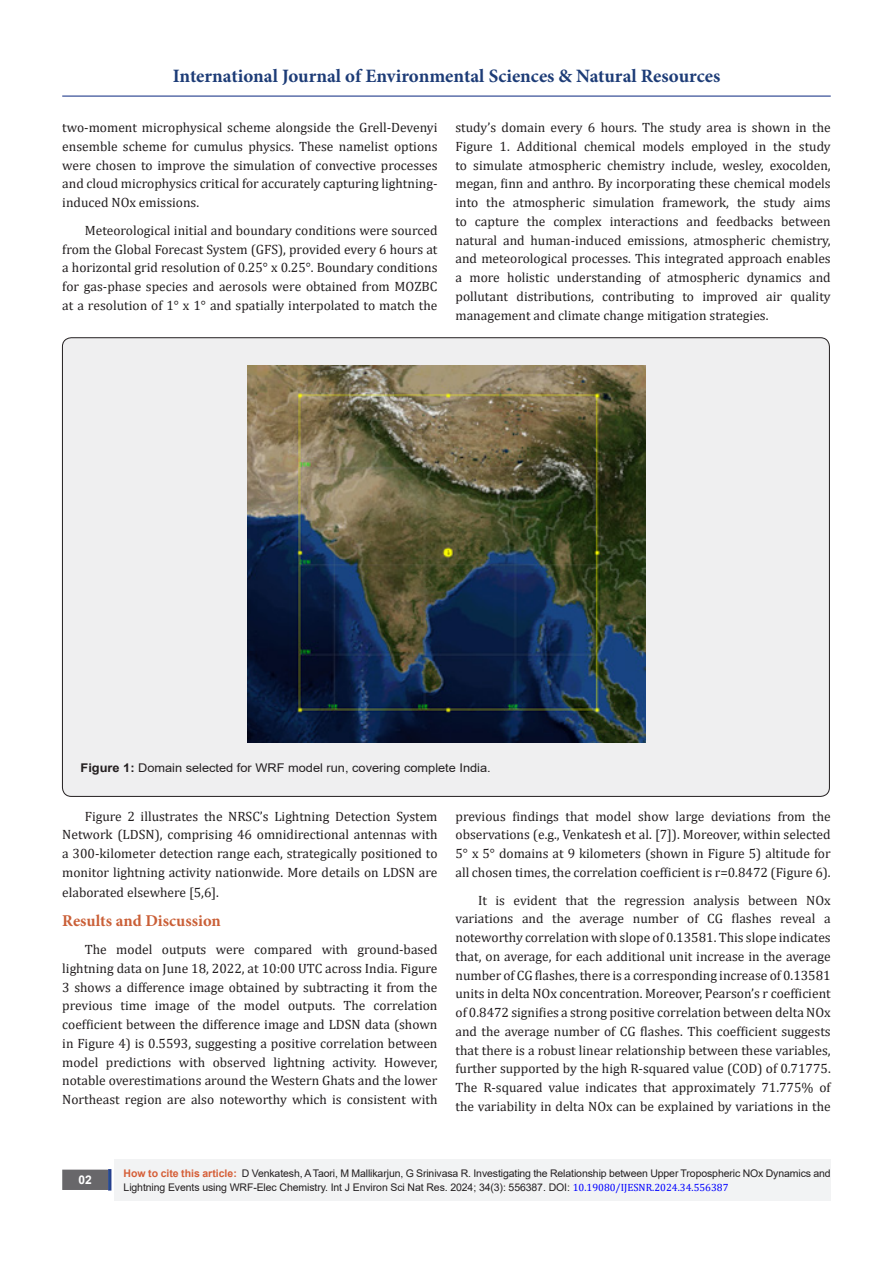
<style>
.page{position:relative;width:893px;height:1263px;background:#fff}
.page>*{position:absolute;margin:0;border:0;box-sizing:border-box;transform-origin:0 0}
.t1{font:700 18.9px "Minion Pro";color:#1d3c77}
.Body_Text{font:700 16.5px "Minion Pro";color:#ca5f37}
.t2{font:13.5px/18.8px "Cambria";color:#231f20;text-align:justify}
.t3{font:12px "Arial";color:#231f20;scale:1.07 1}
.t4{font:700 12px "Arial";color:#fff}
.t5{font:10.5px/13.5px "Arial";letter-spacing:-.01em;color:#231f20}
.s1{font-weight:700}
.s2{font-weight:700;color:#d55e37}
.s3{font-family:"Cambria";color:#00f}
</style>
<div class="page">
<div style="left:115px;top:1160px;width:716px;height:41px;background:#f2f3f4"></div>
<div style="left:63px;top:1170px;width:44px;height:19px;background:#68676a"></div>
<div style="left:62px;top:1169px;width:46px;height:21px;border:2px solid #68676a"></div>
<div style="left:108px;top:1169px;width:3px;height:21px;background:#1c6d90;border:2px solid #253f8e"></div>
<hr style="left:62px;top:96px;width:769px;height:1px;background:#253f8e">
<div style="left:62px;top:338px;width:767px;height:458px;background:#efeff0;border-radius:9px"></div>
<img style="left:247px;top:366px;width:399px;height:376px">
<h1 class="t1" style="left:173px;top:63px;width:549px">International Journal of Environmental Sciences &amp; Natural Resources</h1>
<p class="t2" style="left:62px;top:118px;width:377px">two-moment microphysical scheme alongside the Grell-Devenyi ensemble scheme for cumulus physics. These namelist options were chosen to improve the simulation of convective processes and cloud microphysics critical for accurately capturing lightning&shy;induced NOx emissions.</p>
<p class="t2" style="left:62px;top:221px;width:377px;text-indent:22px">Meteorological initial and boundary conditions were sourced from the Global Forecast System (GFS), provided every 6 hours at a horizontal grid resolution of 0.25° x 0.25°. Boundary conditions for gas-phase species and aerosols were obtained from MOZBC at a resolution of 1° x 1° and spatially interpolated to match the</p>
<p class="t2" style="left:455px;top:118px;width:377px">study’s domain every 6 hours. The study area is shown in the Figure 1. Additional chemical models employed in the study to simulate atmospheric chemistry include, wesley, exocolden, megan, finn and anthro. By incorporating these chemical models into the atmospheric simulation framework, the study aims to capture the complex interactions and feedbacks between natural and human-induced emissions, atmospheric chemistry, and meteorological processes. This integrated approach enables a more holistic understanding of atmospheric dynamics and pollutant distributions, contributing to improved air quality management and climate change mitigation strategies.</p>
<p class="t3" style="left:81px;top:759px;width:385px"><span class="s1">Figure 1:</span> Domain selected for WRF model run, covering complete India.</p>
<p class="t2" style="left:62px;top:806px;width:377px;text-indent:22px">Figure 2 illustrates the NRSC’s Lightning Detection System Network (LDSN), comprising 46 omnidirectional antennas with a 300-kilometer detection range each, strategically positioned to monitor lightning activity nationwide. More details on LDSN are</p>
<p class="t2" style="left:62px;top:883px;width:158px">elaborated elsewhere [5,6].</p>
<p class="Body_Text" style="left:62px;top:909px;width:160px">Results and Discussion</p>
<p class="t2" style="left:62px;top:940px;width:377px;text-indent:22px">The model outputs were compared with ground-based lightning data on June 18, 2022, at 10:00 UTC across India. Figure 3 shows a difference image obtained by subtracting it from the previous time image of the model outputs. The correlation coefficient between the difference image and LDSN data (shown in Figure 4) is 0.5593, suggesting a positive correlation between model predictions with observed lightning activity. However, notable overestimations around the Western Ghats and the lower Northeast region are also noteworthy which is consistent with</p>
<p class="t2" style="left:455px;top:806px;width:377px">previous findings that model show large deviations from the observations (e.g., Venkatesh et al. [7]). Moreover, within selected 5° x 5° domains at 9 kilometers (shown in Figure 5) altitude for all chosen times, the correlation coefficient is r=0.8472 (Figure 6).</p>
<p class="t2" style="left:455px;top:890px;width:377px;text-indent:22px">It is evident that the regression analysis between NOx variations and the average number of CG flashes reveal a noteworthy correlation with slope of 0.13581. This slope indicates that, on average, for each additional unit increase in the average number of CG flashes, there is a corresponding increase of 0.13581 units in delta NOx concentration. Moreover, Pearson’s r coefficient of 0.8472 signifies a strong positive correlation between delta NOx and the average number of CG flashes. This coefficient suggests that there is a robust linear relationship between these variables, further supported by the high R-squared value (COD) of 0.71775.<br>The R-squared value indicates that approximately 71.775% of the variability in delta NOx can be explained by variations in the</p>
<p class="t4" style="left:79px;top:1171px;width:15px">02</p>
<p class="t5" style="left:124px;top:1167px;width:709px"><span class="s2">How to cite this article:</span> D Venkatesh, A Taori, M Mallikarjun, G Srinivasa R. Investigating the Relationship between Upper Tropospheric NOx Dynamics and<br>Lightning Events using WRF-Elec Chemistry. Int J Environ Sci Nat Res. 2024; 34(3): 556387. DOI: <span class="s3">10.19080/IJESNR.2024.34.556387</span></p>
</div>
